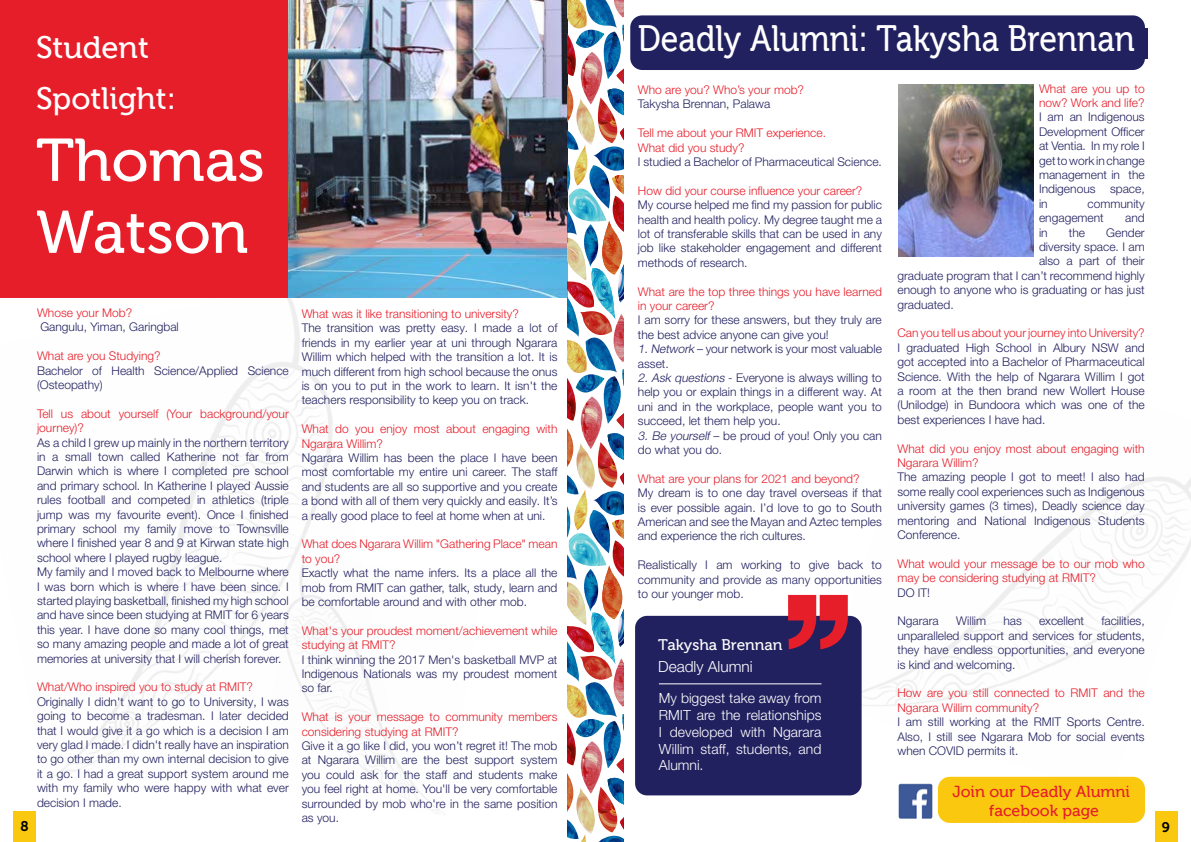
<style>
.page{position:relative;width:1191px;height:842px;background:#fff}
.page>*{position:absolute;margin:0;border:0;box-sizing:border-box;transform-origin:0 0}
.t1{font:60px/72px "Museo 500";color:#fff}
.t2{font:36.8px "Museo 500";color:#fff;scale:.87 1}
.t3{font:31px/50.8px "Museo 500";color:#fff}
.t4{font:16px/19.2px "Museo 500";color:#e61e2a;text-align:center}
.t5{font:15.4px "Museo 500";color:#fff}
.t6{font:300 15.4px "Helvetica Neue LT Pro";color:#fff}
.t7{font:300 14px/16.8px "Helvetica Neue LT Pro";color:#fff;text-align:justify}
.t8{font:14px "Museo 700";color:#000}
.t9{font:300 12px/14.4px "Helvetica Neue LT Pro";color:#222160;text-align:justify}
.t10{font:300 12px/14.4px "Helvetica Neue LT Pro";color:#e61e2a}
.s1{font-style:italic}
</style>
<div class="page">
<img style="left:0;top:297px;width:390px;height:483px">
<img style="left:259px;top:554px;width:181px;height:257px">
<img style="left:820px;top:477px;width:371px;height:318px">
<img style="left:288px;top:0;width:279px;height:297px">
<div style="left:0;top:0;width:288px;height:297px;background:#e61e2a"></div>
<img style="left:898px;top:85px;width:135px;height:172px">
<img style="left:891px;top:782px;width:48px;height:37px">
<div style="left:938px;top:777px;width:207px;height:46px;background:#fac90f;border-radius:12px"></div>
<img style="left:567px;top:0;width:57px;height:842px">
<div style="left:13px;top:812px;width:23px;height:30px;background:#fac90f"></div>
<div style="left:1154px;top:812px;width:23px;height:30px;background:#fac90f"></div>
<div style="left:635px;top:616px;width:226px;height:179px;background:#222160;border-radius:12px"></div>
<svg style="left:788px;top:595px;width:59px;height:54px"></svg>
<hr style="left:659px;top:683px;width:162px;height:1px;background:#fff">
<div style="left:630px;top:15px;width:515px;height:55px;background:#222160;border-radius:12px"></div>
<div style="left:638px;top:29px;width:509px;height:30px;background:#222160"></div>
<h2 class="t2" style="left:638px;top:18px;width:572px">Deadly Alumni: Takysha Brennan</h2>
<h3 class="t3" style="left:36px;top:22px;width:141px">Student<br>Spotlight:</h3>
<h1 class="t1" style="left:36px;top:125px;width:230px">Thomas<br>Watson</h1>
<p class="t10" style="left:1039px;top:81px;width:107px">What are you up to now? Work and life?</p>
<p class="t9" style="left:1039px;top:110px;width:107px">I am an Indigenous Development Officer at Ventia. In my role I get to work in change management in the Indigenous space, in</p>
<p class="t10" style="left:638px;top:82px;width:168px">Who are you? Who’s your mob?</p>
<p class="t9" style="left:638px;top:97px;width:134px">Takysha Brennan, Palawa</p>
<p class="t10" style="left:638px;top:125px;width:190px">Tell me about your RMIT experience.<br>What did you study?</p>
<p class="t9" style="left:638px;top:154px;width:245px">I studied a Bachelor of Pharmaceutical Science.</p>
<p class="t10" style="left:638px;top:183px;width:226px">How did your course influence your career?</p>
<p class="t9" style="left:638px;top:197px;width:245px">My course helped me find my passion for public health and health policy. My degree taught me a lot of transferable skills that can be used in any job like stakeholder engagement and different methods of research.</p>
<p class="t10" style="left:638px;top:284px;width:245px">What are the top three things you have learned in your career?</p>
<p class="t9" style="left:638px;top:313px;width:245px;text-align:left">I am sorry for these answers, but they truly are the best advice anyone can give you!<br><span class="s1">1.Network</span> – your network is your most valuable asset.</p>
<p class="t9" style="left:638px;top:370px;width:245px"><span class="s1">2. Ask questions</span> - Everyone is always willing to help you or explain things in a different way. At uni and in the workplace, people want you to succeed, let them help you.</p>
<p class="t9" style="left:638px;top:428px;width:245px"><span class="s1">3. Be yourself</span> – be proud of you! Only you can do what you do.</p>
<p class="t10" style="left:638px;top:471px;width:223px">What are your plans for 2021 and beyond?</p>
<p class="t9" style="left:638px;top:485px;width:245px">My dream is to one day travel overseas if that is ever possible again. I’d love to go to South American and see the Mayan and Aztec temples and experience the rich cultures.</p>
<p class="t9" style="left:638px;top:557px;width:245px">Realistically I am working to give back to community and provide as many opportunities to our younger mob.</p>
<p class="t9" style="left:1039px;top:196px;width:107px;text-indent:48px">community engagement</p>
<p class="t9" style="left:1125px;top:210px;width:21px">and</p>
<p class="t9" style="left:1039px;top:225px;width:10px">in</p>
<p class="t9" style="left:1068px;top:225px;width:18px">the</p>
<p class="t9" style="left:1106px;top:225px;width:40px">Gender</p>
<p class="t9" style="left:1039px;top:239px;width:107px">diversity space. I am</p>
<p class="t9" style="left:1039px;top:254px;width:107px">also a part of their</p>
<p class="t9" style="left:897px;top:268px;width:249px">graduate program that I can’t recommend highly</p>
<p class="t9" style="left:897px;top:282px;width:249px">enough to anyone who is graduating or has just</p>
<p class="t9" style="left:897px;top:297px;width:58px">graduated.</p>
<p class="t10" style="left:897px;top:326px;width:249px">Can you tell us about your journey into University?</p>
<p class="t9" style="left:897px;top:340px;width:249px">I graduated High School in Albury NSW and got accepted into a Bachelor of Pharmaceutical Science. With the help of Ngarara Willim I got a room at the then brand new Wollert House (Unilodge) in Bundoora which was one of the best experiences I have had.</p>
<p class="t10" style="left:897px;top:441px;width:249px">What did you enjoy most about engaging with<br>Ngarara Willim?</p>
<p class="t9" style="left:897px;top:470px;width:249px">The amazing people I got to meet! I also had some really cool experiences such as Indigenous university games (3 times), Deadly science day mentoring and National Indigenous Students Conference.</p>
<p class="t10" style="left:897px;top:556px;width:249px">What would your message be to our mob who may be considering studying at RMIT?</p>
<p class="t9" style="left:897px;top:585px;width:34px">DO IT!</p>
<p class="t9" style="left:897px;top:614px;width:43px">Ngarara</p>
<p class="t9" style="left:956px;top:614px;width:32px">Willim</p>
<p class="t9" style="left:1003px;top:614px;width:20px">has</p>
<p class="t9" style="left:1039px;top:614px;width:47px">excellent</p>
<p class="t10" style="left:37px;top:305px;width:97px">Whose your Mob?</p>
<p class="t9" style="left:40px;top:320px;width:140px">Gangulu, Yiman, Garingbal</p>
<p class="t10" style="left:37px;top:348px;width:125px">What are you Studying?</p>
<p class="t9" style="left:37px;top:363px;width:253px">Bachelor of Health Science/Applied Science (Osteopathy)</p>
<p class="t10" style="left:37px;top:406px;width:253px">Tell us about yourself (Your background/your journey)?</p>
<p class="t9" style="left:37px;top:435px;width:253px;text-align:left">As a child I grew up mainly in the northern territory in a small town called Katherine not far from Darwin which is where I completed pre school and primary school. In Katherine I played Aussie rules football and competed in athletics (triple jump was my favourite event). Once I finished primary school my family move to Townsville where I finished year 8 and 9 at Kirwan state high school where I played rugby league.<br>My family and I moved back to Melbourne where I was born which is where I have been since. I started playing basketball, finished my high school and have since been studying at RMIT for 6 years this year. I have done so many cool things, met so many amazing people and made a lot of great memories at university that I will cherish forever.</p>
<p class="t10" style="left:37px;top:680px;width:218px">What/Who inspired you to study at RMIT?</p>
<p class="t9" style="left:37px;top:694px;width:253px">Originally I didn't want to go to University, I was going to become a tradesman. I later decided that I would give it a go which is a decision I am very glad I made. I didn't really have an inspiration to go other than my own internal decision to give it a go. I had a great support system around me with my family who were happy with what ever decision I made.</p>
<p class="t10" style="left:302px;top:306px;width:219px">What was it like transitioning to university?</p>
<p class="t9" style="left:302px;top:321px;width:257px">The transition was pretty easy. I made a lot of friends in my earlier year at uni through Ngarara Willim which helped with the transition a lot. It is much different from high school because the onus is on you to put in the work to learn. It isn't the teachers responsibility to keep you on track.</p>
<p class="t10" style="left:302px;top:421px;width:257px">What do you enjoy most about engaging with<br>Ngarara Willim?</p>
<p class="t9" style="left:302px;top:450px;width:257px">Ngarara Willim has been the place I have been most comfortable my entire uni career. The staff and students are all so supportive and you create a bond with all of them very quickly and easily. It’s a really good place to feel at home when at uni.</p>
<p class="t10" style="left:302px;top:537px;width:257px">What does Ngarara Willim "Gathering Place" mean to you?</p>
<p class="t9" style="left:302px;top:565px;width:257px">Exactly what the name infers. Its a place all the mob from RMIT can gather, talk, study, learn and be comfortable around and with other mob.</p>
<p class="t10" style="left:302px;top:623px;width:257px">What's your proudest moment/achievement while studying at RMIT?</p>
<p class="t9" style="left:302px;top:652px;width:257px">I think winning the 2017 Men's basketball MVP at Indigenous Nationals was my proudest moment so far.</p>
<p class="t10" style="left:302px;top:709px;width:257px">What is your message to community members considering studying at RMIT?</p>
<p class="t9" style="left:302px;top:738px;width:257px">Give it a go like I did, you won’t regret it! The mob at Ngarara Willim are the best support system you could ask for the staff and students make you feel right at home. You'll be very comfortable surrounded by mob who're in the same position as you.</p>
<p class="t9" style="left:897px;top:614px;width:249px;text-indent:204px">facilities, unparalleled support and services for students, they have endless opportunities, and everyone is kind and welcoming.</p>
<p class="t10" style="left:897px;top:686px;width:249px">How are you still connected to RMIT and the<br>Ngarara Willim community?</p>
<p class="t9" style="left:897px;top:714px;width:249px">I am still working at the RMIT Sports Centre.<br>Also, I still see Ngarara Mob for social events when COVID permits it.</p>
<h3 class="t4" style="left:952px;top:782px;width:179px">Join our Deadly Alumni facebook page</h3>
<p class="t5" style="left:658px;top:636px;width:126px">Takysha Brennan</p>
<p class="t6" style="left:658px;top:657px;width:96px">Deadly Alumni</p>
<p class="t7" style="left:659px;top:689px;width:164px">My biggest take away from RMIT are the relationships I developed with Ngarara Willim staff, students, and Alumni.</p>
<p class="t8" style="left:20px;top:819px;width:10px">8</p>
<p class="t8" style="left:1162px;top:819px;width:10px">9</p>
</div>
